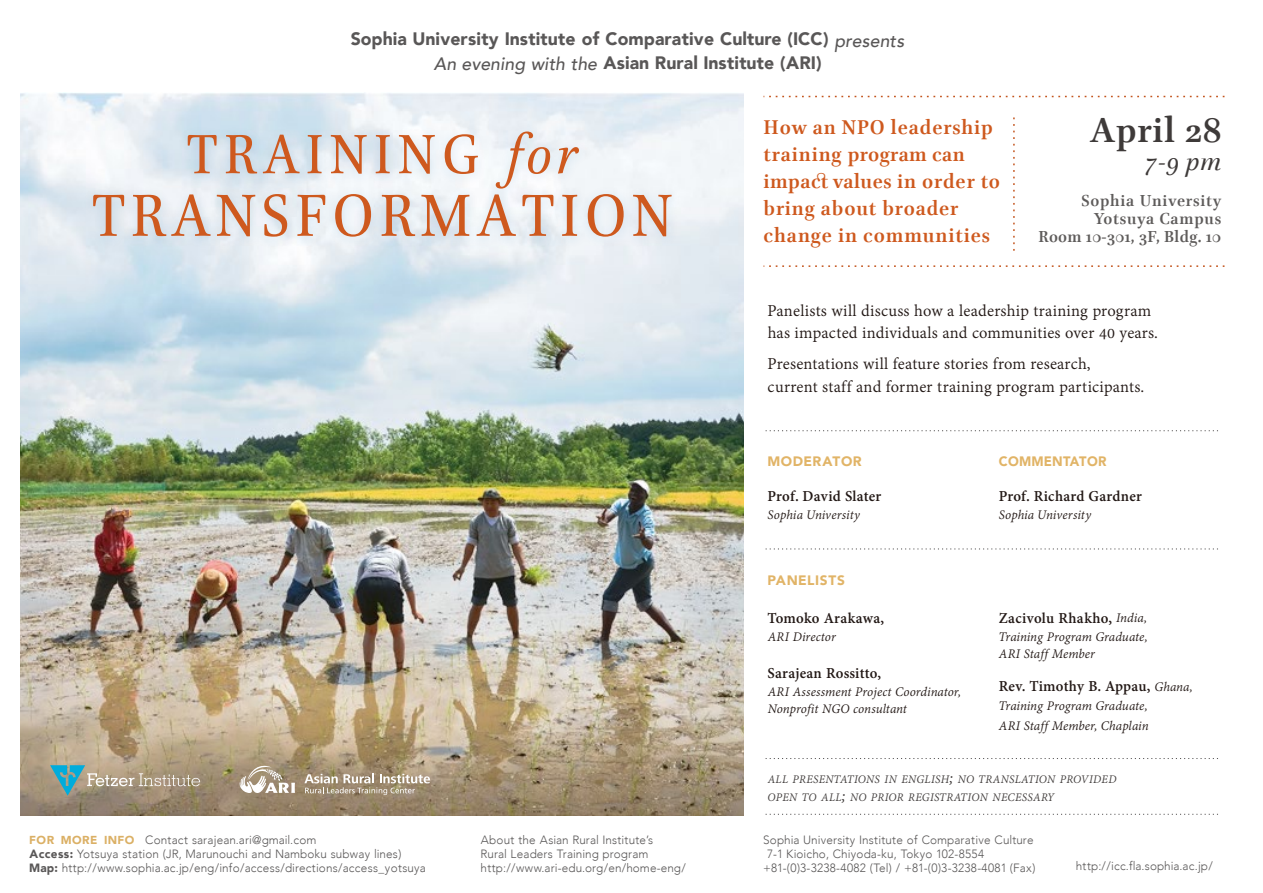
<style>
.page{position:relative;width:1263px;height:893px;background:#fff}
.page>*{position:absolute;margin:0;border:0;box-sizing:border-box;transform-origin:0 0}
.t1{font:67.05px "Brill";letter-spacing:.09em;color:#ce591e;scale:.95 1}
.t2{font:62.55px "Brill";letter-spacing:.11em;color:#ce591e;scale:.95 1}
.t3{font:700 39.45px "Brill";letter-spacing:.03em;color:#3e3a39}
.t4{font:italic 28.5px "Brill";color:#3e3a39}
.t5{font:700 22.5px/26.8px "Brill";letter-spacing:.04em;color:#ce591e}
.t6{font:18px/23px "Adobe Devanagari";letter-spacing:.01em;color:#221815}
.t7{font:900 18px/24.5px "Avenir";letter-spacing:.01em;color:#595757;text-align:center}
.t8{font:700 18px/18px "Brill";letter-spacing:.04em;color:#4c4948;text-align:right}
.t9{font:700 16.5px "Adobe Devanagari";letter-spacing:.015em;color:#221815}
.t10{font:italic 14.25px/17px "Adobe Devanagari";color:#221815}
.t11{font:900 13.65px "Avenir";letter-spacing:.035em;color:#e1b467}
.t12{font:900 13.65px "Avenir";letter-spacing:.015em;color:#e1b467;scale:.95 1}
.t13{font:italic 12.6px/17.7px "Adobe Devanagari";letter-spacing:.02em;color:#3e3a39}
.t14{font:300 12px/14px "Avenir";letter-spacing:.01em;color:#595757}
.t15{font:900 11.55px "Avenir";letter-spacing:.04em;color:#dbb065}
.s1{font-weight:500;font-style:italic}
.s2{font-style:italic}
.s3{font-weight:400;font-style:italic;font-size:14.25px}
.s4{font-weight:900}
.s5{font-size:18px}
</style>
<div class="page">
<img style="left:21px;top:93px;width:723px;height:722px">
<img style="left:24px;top:92px;width:716px;height:231px">
<svg style="left:50px;top:765px;width:150px;height:31px;background:#9d9e8d"></svg>
<svg style="left:304px;top:773px;width:126px;height:22px;background:#b1a38d"></svg>
<svg style="left:239px;top:762px;width:56px;height:31px"></svg>
<svg style="left:765px;top:430px;width:453px;height:1px"></svg>
<svg style="left:765px;top:814px;width:453px;height:1px"></svg>
<svg style="left:765px;top:548px;width:453px;height:1px"></svg>
<svg style="left:765px;top:758px;width:453px;height:1px"></svg>
<svg style="left:763px;top:265px;width:461px;height:2px"></svg>
<svg style="left:763px;top:96px;width:461px;height:1px"></svg>
<svg style="left:1013px;top:117px;width:2px;height:134px"></svg>
<h3 class="t7" style="left:351px;top:26px;width:555px">Sophia University Institute of Comparative Culture (ICC) <span class="s1">presents<br>An evening with the</span> Asian Rural Institute (ARI)</h3>
<h2 class="t2" style="left:187px;top:112px;width:413px">TRAINING <span class="s2">for</span></h2>
<h1 class="t1" style="left:92px;top:170px;width:612px">TRANSFORMATION</h1>
<h3 class="t5" style="left:763px;top:115px;width:238px">How an NPO leadership training program can impact values in order to bring about broader change in communities</h3>
<h3 class="t3" style="left:1090px;top:103px;width:133px">April 28</h3>
<h3 class="t4" style="left:1146px;top:142px;width:77px">7-9 pm</h3>
<h3 class="t8" style="left:1038px;top:192px;width:184px">Sophia University<br>Yotsuya Campus<br>Room 10-301, 3F, Bldg. 10</h3>
<h3 class="t6" style="left:767px;top:300px;width:392px">Panelists will discuss how a leadership training program has impacted individuals and communities over 40 years.</h3>
<h3 class="t6" style="left:767px;top:354px;width:378px">Presentations will feature stories from research, current staff and former training program participants.</h3>
<p class="t11" style="left:767px;top:450px;width:96px">MODERATOR</p>
<p class="t12" style="left:999px;top:450px;width:115px">COMMENTATOR</p>
<h3 class="t9" style="left:767px;top:487px;width:115px">Prof. David Slater</h3>
<p class="t10" style="left:768px;top:508px;width:94px">Sophia University</p>
<h3 class="t9" style="left:999px;top:487px;width:145px">Prof. Richard Gardner</h3>
<p class="t10" style="left:999px;top:508px;width:94px">Sophia University</p>
<p class="t11" style="left:767px;top:568px;width:79px">PANELISTS</p>
<h3 class="t9" style="left:768px;top:608px;width:118px">Tomoko Arakawa,</h3>
<p class="t10" style="left:768px;top:629px;width:69px">ARI Director</p>
<h3 class="t9" style="left:767px;top:663px;width:115px">Sarajean Rossitto,</h3>
<p class="t10" style="left:768px;top:684px;width:195px">ARI Assessment Project Coordinator,<br>Nonprofit NGO consultant</p>
<h3 class="t9" style="left:999px;top:608px;width:150px">Zacivolu Rhakho, <span class="s3">India,</span></h3>
<p class="t10" style="left:998px;top:629px;width:151px">Training Program Graduate,<br>ARI Staff Member</p>
<h3 class="t9" style="left:999px;top:677px;width:196px">Rev. Timothy B. Appau, <span class="s3">Ghana,</span></h3>
<p class="t10" style="left:998px;top:697px;width:152px;line-height:20px">Training Program Graduate,<br>ARI Staff Member, Chaplain</p>
<p class="t15" style="left:29px;top:830px;width:107px">FOR MORE INFO</p>
<p class="t14" style="left:145px;top:833px;width:173px">Contact sarajean.ari@gmail.com</p>
<p class="t14" style="left:29px;top:847px;width:398px"><span class="s4">Access:</span> Yotsuya station (JR, Marunouchi and Namboku subway lines)<br><span class="s4">Map:</span> http://www.sophia.ac.jp/eng/info/access/directions/access_yotsuya</p>
<p class="t14" style="left:480px;top:833px;width:207px">About the Asian Rural Institute’s<br>Rural Leaders Training program http://www.ari-edu.org/en/home-eng/</p>
<p class="t13" style="left:767px;top:772px;width:350px">ALL PRESENTATIONS IN ENGLISH<span class="s5">;</span> NO TRANSLATION PROVIDED<br>OPEN TO ALL<span class="s5">;</span> NO PRIOR REGISTRATION NECESSARY</p>
<p class="t14" style="left:763px;top:833px;width:272px">Sophia University Institute of Comparative Culture</p>
<p class="t14" style="left:767px;top:846px;width:219px">7-1 Kioicho, Chiyoda-ku, Tokyo 102-8554</p>
<p class="t14" style="left:763px;top:860px;width:274px">+81-(0)3-3238-4082 (Tel) / +81-(0)3-3238-4081 (Fax)</p>
<p class="t14" style="left:1076px;top:859px;width:138px">http://icc.fla.sophia.ac.jp/</p>
</div>
